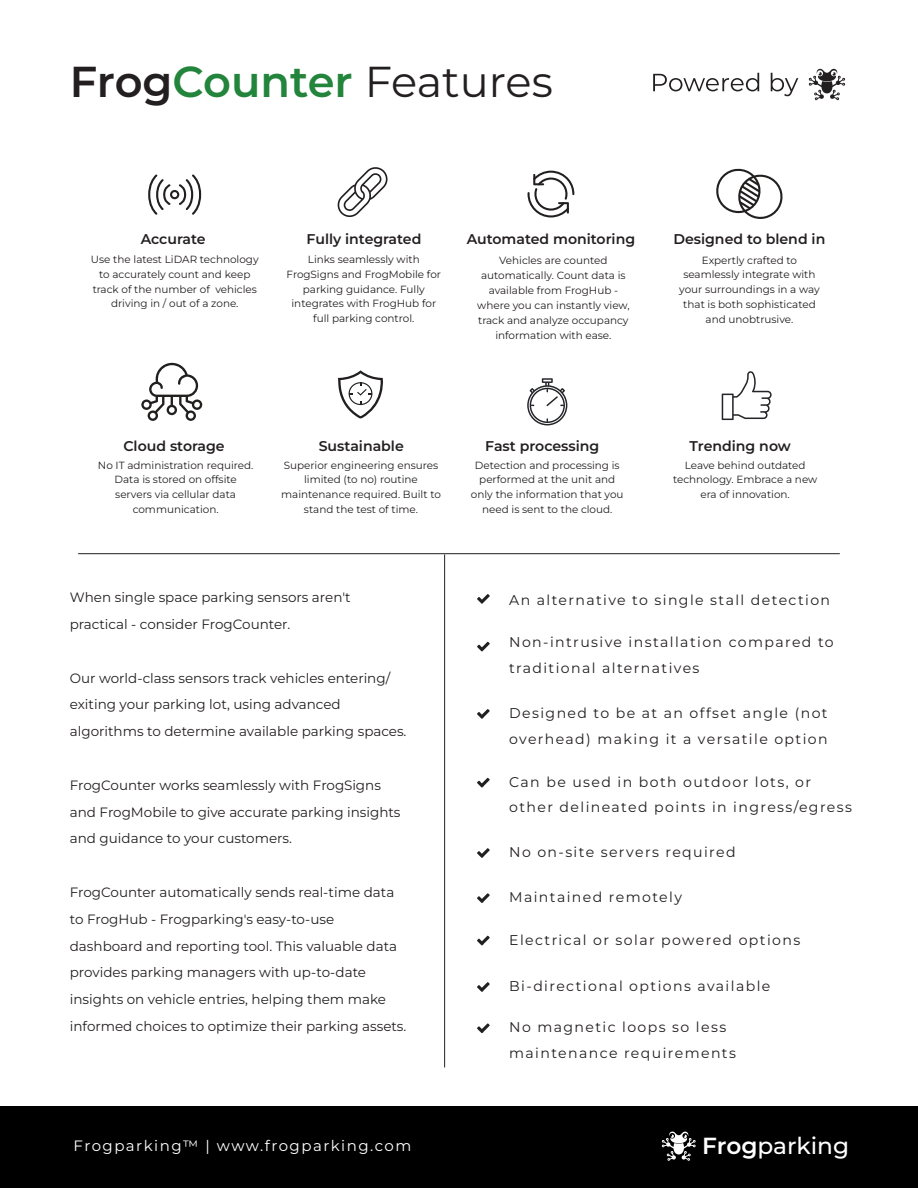
<style>
.page{position:relative;width:918px;height:1188px;background:#fff}
.page>*{position:absolute;margin:0;border:0;box-sizing:border-box;transform-origin:0 0}
.t1{font:43.2px "Montserrat";color:#231f20}
.t2{font:500 23.25px "Montserrat";letter-spacing:-.005em;color:#fff}
.t3{font:15px "Montserrat";letter-spacing:.1em;color:#fff}
.t4{font:14.1px/25.5px "Montserrat";letter-spacing:.1em;color:#231f20}
.t5{font:600 14.1px "Montserrat";color:#231f20}
.t6{font:13.5px/26.8px "Montserrat";color:#231f20}
.t7{font:10.35px/14.9px "Montserrat";color:#231f20;text-align:center}
.s1{font-weight:600}
.s2{font-weight:600;color:#23843c}
</style>
<div class="page">
<div style="left:0;top:1107px;width:918px;height:81px;background:#000"></div>
<svg style="left:662px;top:1132px;width:34px;height:29px"></svg>
<svg style="left:477px;top:709px;width:13px;height:10px"></svg>
<svg style="left:477px;top:778px;width:13px;height:9px"></svg>
<svg style="left:477px;top:594px;width:13px;height:10px"></svg>
<svg style="left:477px;top:642px;width:13px;height:9px"></svg>
<hr style="left:78px;top:553px;width:762px;height:1px;background:#221f1f">
<hr style="left:444px;top:554px;width:1px;height:513px;background:#221f1f">
<svg style="left:528px;top:171px;width:46px;height:46px"></svg>
<svg style="left:141px;top:363px;width:61px;height:58px"></svg>
<svg style="left:527px;top:378px;width:40px;height:47px"></svg>
<svg style="left:148px;top:174px;width:53px;height:41px"></svg>
<svg style="left:338px;top:370px;width:45px;height:48px"></svg>
<svg style="left:338px;top:167px;width:50px;height:50px"></svg>
<svg style="left:716px;top:168px;width:67px;height:51px"></svg>
<svg style="left:722px;top:371px;width:50px;height:49px"></svg>
<svg style="left:477px;top:848px;width:13px;height:10px"></svg>
<svg style="left:477px;top:893px;width:13px;height:10px"></svg>
<svg style="left:477px;top:936px;width:13px;height:9px"></svg>
<svg style="left:477px;top:982px;width:13px;height:10px"></svg>
<svg style="left:477px;top:1023px;width:13px;height:10px"></svg>
<svg style="left:809px;top:69px;width:36px;height:31px"></svg>
<svg style="left:653px;top:73px;width:106px;height:18px"></svg>
<svg style="left:771px;top:73px;width:27px;height:23px"></svg>
<h1 class="t1" style="left:70px;top:52px;width:485px"><span class="s1">Frog</span><span class="s2">Counter</span> Features</h1>
<h3 class="t5" style="left:141px;top:229px;width:66px">Accurate</h3>
<p class="t7" style="left:91px;top:251px;width:169px">Use the latest LiDAR technology to accurately count and keep track of the number of vehicles driving in / out of a zone.</p>
<h3 class="t5" style="left:307px;top:229px;width:116px">Fully integrated</h3>
<p class="t7" style="left:287px;top:251px;width:156px">Links seamlessly with<br>FrogSigns and FrogMobile for parking guidance. Fully integrates with FrogHub for full parking control.</p>
<h3 class="t5" style="left:467px;top:229px;width:170px">Automated monitoring</h3>
<p class="t7" style="left:477px;top:253px;width:154px">Vehicles are counted automatically. Count data is available from FrogHub - where you can instantly view, track and analyze occupancy information with ease.</p>
<h3 class="t5" style="left:673px;top:229px;width:153px">Designed to blend in</h3>
<p class="t7" style="left:679px;top:252px;width:142px">Expertly crafted to seamlessly integrate with your surroundings in a way that is both sophisticated and unobtrusive.</p>
<h3 class="t5" style="left:123px;top:436px;width:103px">Cloud storage</h3>
<p class="t7" style="left:98px;top:457px;width:157px">No IT administration required.<br>Data is stored on offsite servers via cellular data communication.</p>
<h3 class="t5" style="left:319px;top:436px;width:87px">Sustainable</h3>
<p class="t7" style="left:281px;top:457px;width:161px">Superior engineering ensures limited (to no) routine maintenance required. Built to stand the test of time.</p>
<h3 class="t5" style="left:485px;top:436px;width:116px">Fast processing</h3>
<p class="t7" style="left:471px;top:457px;width:154px">Detection and processing is performed at the unit and only the information that you need is sent to the cloud.</p>
<h3 class="t5" style="left:690px;top:436px;width:103px">Trending now</h3>
<p class="t7" style="left:673px;top:457px;width:146px">Leave behind outdated technology. Embrace a new era of innovation.</p>
<h3 class="t6" style="left:70px;top:584px;width:282px">When single space parking sensors aren't practical - consider FrogCounter.</h3>
<h3 class="t6" style="left:70px;top:664px;width:338px">Our world-class sensors track vehicles entering/ exiting your parking lot, using advanced algorithms to determine available parking spaces.</h3>
<h3 class="t6" style="left:70px;top:771px;width:332px">FrogCounter works seamlessly with FrogSigns and FrogMobile to give accurate parking insights and guidance to your customers.</h3>
<p class="t6" style="left:70px;top:878px;width:338px">FrogCounter automatically sends real-time data to FrogHub - Frogparking's easy-to-use dashboard and reporting tool. This valuable data provides parking managers with up-to-date insights on vehicle entries, helping them make informed choices to optimize their parking assets.</p>
<h3 class="t4" style="left:509px;top:586px;width:323px">An alternative to single stall detection</h3>
<h3 class="t4" style="left:509px;top:629px;width:326px">Non-intrusive installation compared to traditional alternatives</h3>
<h3 class="t4" style="left:509px;top:700px;width:320px">Designed to be at an offset angle (not overhead) making it a versatile option</h3>
<h3 class="t4" style="left:509px;top:768px;width:344px">Can be used in both outdoor lots, or other delineated points in ingress/egress</h3>
<h3 class="t4" style="left:509px;top:839px;width:228px">No on-site servers required</h3>
<h3 class="t4" style="left:509px;top:884px;width:174px">Maintained remotely</h3>
<h3 class="t4" style="left:509px;top:926px;width:293px">Electrical or solar powered options</h3>
<h3 class="t4" style="left:509px;top:973px;width:263px">Bi-directional options available</h3>
<h3 class="t4" style="left:509px;top:1014px;width:228px">No magnetic loops so less maintenance requirements</h3>
<h3 class="t3" style="left:74px;top:1136px;width:339px">Frogparking™ | www.frogparking.com</h3>
<h2 class="t2" style="left:702px;top:1129px;width:148px"><span class="s1">Frog</span>parking</h2>
</div>
